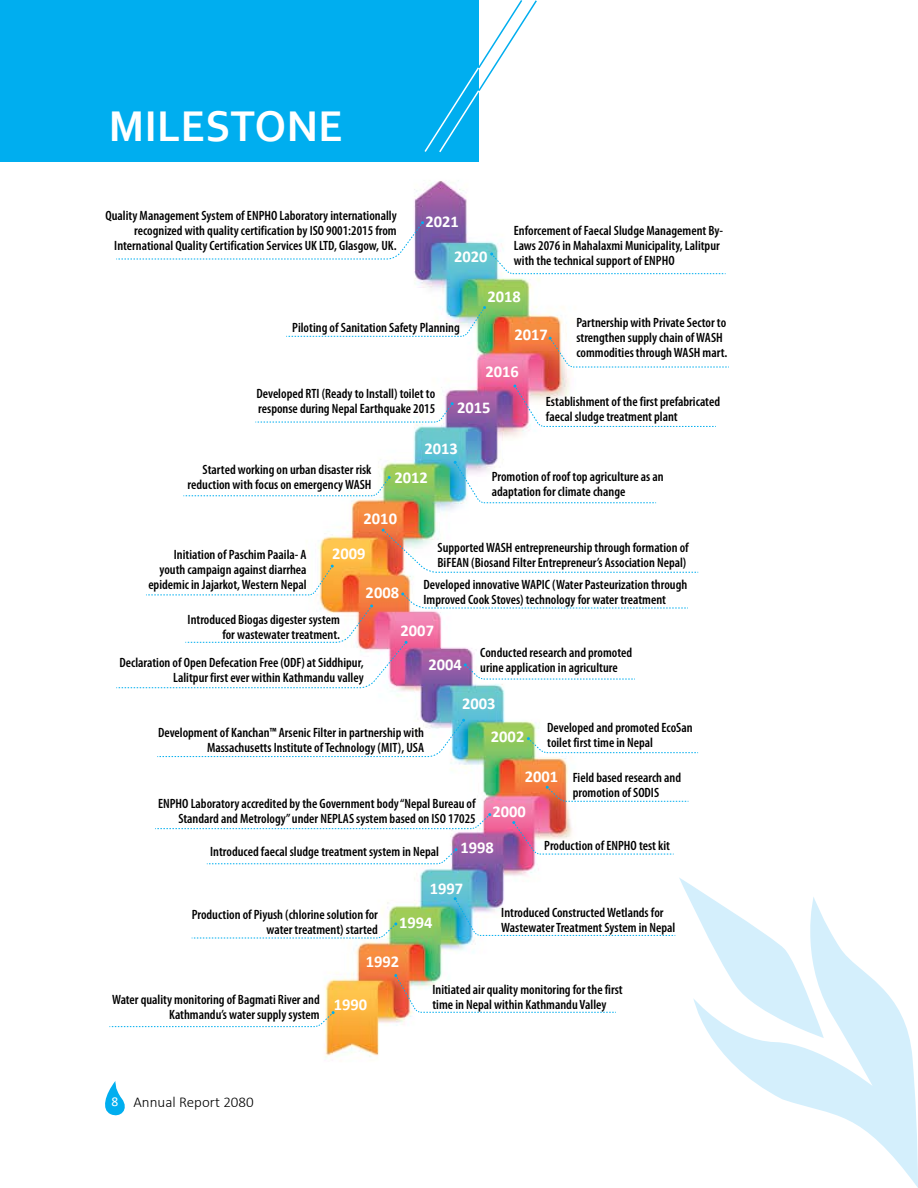
<style>
.page{position:relative;width:918px;height:1188px;background:#fff}
.page>*{position:absolute;margin:0;border:0;box-sizing:border-box;transform-origin:0 0}
.t1{font:700 45px "Corbel";letter-spacing:.015em;color:#fff;scale:.95 1}
.t2{font:700 16.5px "Calibri";color:#fff}
.t3{font:300 15px "Calibri";color:#000}
.t4{font:600 condensed 13.5px/15px "Myriad Pro";color:#000}
.s1{font-weight:400;font-size:13.5px;color:#fff}
</style>
<div class="page">
<svg style="left:105px;top:1081px;width:20px;height:35px"></svg>
<img style="left:116px;top:180px;width:610px;height:878px">
<svg style="left:693px;top:920px;width:225px;height:268px"></svg>
<hr style="left:917px;top:868px;width:1px;height:35px;background:#50b848">
<div style="left:0;top:0;width:479px;height:162px;background:#00aeef"></div>
<svg style="left:424px;top:0;width:113px;height:153px"></svg>
<svg style="left:157px;top:719px;width:308px;height:38px"></svg>
<svg style="left:116px;top:221px;width:308px;height:39px"></svg>
<svg style="left:255px;top:402px;width:199px;height:21px"></svg>
<svg style="left:183px;top:476px;width:208px;height:21px"></svg>
<svg style="left:549px;top:337px;width:180px;height:31px"></svg>
<svg style="left:116px;top:529px;width:583px;height:159px"></svg>
<svg style="left:206px;top:848px;width:252px;height:17px"></svg>
<svg style="left:154px;top:813px;width:337px;height:16px"></svg>
<svg style="left:527px;top:737px;width:172px;height:16px"></svg>
<svg style="left:546px;top:786px;width:143px;height:16px"></svg>
<svg style="left:286px;top:306px;width:200px;height:31px"></svg>
<svg style="left:490px;top:253px;width:236px;height:21px"></svg>
<svg style="left:513px;top:385px;width:204px;height:42px"></svg>
<svg style="left:454px;top:461px;width:203px;height:43px"></svg>
<svg style="left:512px;top:821px;width:162px;height:34px"></svg>
<svg style="left:109px;top:877px;width:715px;height:161px"></svg>
<h1 class="t1" style="left:109px;top:99px;width:248px">MILESTONE</h1>
<p class="t4" style="left:105px;top:208px;width:293px;text-align:right">Quality Management System of ENPHO Laboratory internationally recognized with quality certification by ISO 9001:2015 from<br>International Quality Certification Services UK LTD, Glasgow, UK.</p>
<p class="t2" style="left:426px;top:210px;width:35px">2021</p>
<p class="t2" style="left:454px;top:245px;width:35px">2020</p>
<p class="t4" style="left:514px;top:223px;width:211px">Enforcement of Faecal Sludge Management By-<br>Laws 2076 in Mahalaxmi Municipality, Lalitpur with the technical support of ENPHO</p>
<p class="t2" style="left:488px;top:285px;width:35px">2018</p>
<p class="t4" style="left:292px;top:319px;width:169px">Piloting of Sanitation Safety Planning</p>
<p class="t2" style="left:514px;top:323px;width:35px">2017</p>
<p class="t2" style="left:486px;top:360px;width:35px">2016</p>
<p class="t4" style="left:576px;top:315px;width:152px">Partnership with Private Sector to strengthen supply chain of WASH commodities through WASH mart.</p>
<p class="t4" style="left:256px;top:386px;width:180px">Developed RTI (Ready to Install) toilet to response during Nepal Earthquake 2015</p>
<p class="t2" style="left:457px;top:396px;width:35px">2015</p>
<p class="t2" style="left:424px;top:437px;width:35px">2013</p>
<p class="t4" style="left:546px;top:394px;width:176px">Establishment of the first prefabricated faecal sludge treatment plant</p>
<p class="t4" style="left:188px;top:462px;width:185px;text-align:right">Started working on urban disaster risk reduction with focus on emergency WASH</p>
<p class="t2" style="left:394px;top:466px;width:35px">2012</p>
<p class="t2" style="left:364px;top:506px;width:35px">2010</p>
<p class="t4" style="left:492px;top:469px;width:173px">Promotion of roof top agriculture as an adaptation for climate change</p>
<p class="t4" style="left:148px;top:546px;width:160px;text-align:right">Initiation of Paschim Paaila- A youth campaign against diarrhea epidemic in Jajarkot, Western Nepal</p>
<p class="t4" style="left:438px;top:540px;width:253px">Supported WASH entrepreneurship through formation of<br>BiFEAN (Biosand Filter Entrepreneur’s Association Nepal)</p>
<p class="t2" style="left:332px;top:542px;width:35px">2009</p>
<p class="t4" style="left:424px;top:576px;width:265px">Developed innovative WAPIC (Water Pasteurization through<br>Improved Cook Stoves) technology for water treatment</p>
<p class="t2" style="left:366px;top:581px;width:35px">2008</p>
<p class="t4" style="left:188px;top:612px;width:154px;text-align:right">Introduced Biogas digester system for wastewater treatment.</p>
<p class="t4" style="left:119px;top:654px;width:246px;text-align:right">Declaration of Open Defecation Free (ODF) at Siddhipur,<br>Lalitpur first ever within Kathmandu valley</p>
<p class="t2" style="left:401px;top:619px;width:35px">2007</p>
<p class="t2" style="left:429px;top:653px;width:35px">2004</p>
<p class="t4" style="left:480px;top:645px;width:153px">Conducted research and promoted urine application in agriculture</p>
<p class="t2" style="left:462px;top:692px;width:35px">2003</p>
<p class="t4" style="left:158px;top:724px;width:268px;text-align:right">Development of Kanchan™ Arsenic Filter in partnership with<br>Massachusetts Institute of Technology (MIT), USA</p>
<p class="t4" style="left:158px;top:796px;width:319px;text-align:right">ENPHO Laboratory accredited by the Government body “Nepal Bureau of<br>Standard and Metrology” under NEPLAS system based on ISO 17025</p>
<p class="t2" style="left:491px;top:725px;width:35px">2002</p>
<p class="t4" style="left:547px;top:720px;width:147px">Developed and promoted EcoSan toilet first time in Nepal</p>
<p class="t2" style="left:525px;top:765px;width:35px">2001</p>
<p class="t2" style="left:492px;top:800px;width:35px">2000</p>
<p class="t4" style="left:573px;top:769px;width:110px">Field based research and promotion of SODIS</p>
<p class="t4" style="left:210px;top:844px;width:230px">Introduced faecal sludge treatment system in Nepal</p>
<p class="t2" style="left:460px;top:836px;width:35px">1998</p>
<p class="t4" style="left:544px;top:837px;width:127px">Production of ENPHO test kit</p>
<p class="t4" style="left:192px;top:906px;width:188px;text-align:right">Production of Piyush (chlorine solution for water treatment) started</p>
<p class="t2" style="left:430px;top:876px;width:35px">1997</p>
<p class="t2" style="left:399px;top:911px;width:35px">1994</p>
<p class="t2" style="left:366px;top:950px;width:35px">1992</p>
<p class="t4" style="left:501px;top:905px;width:176px">Introduced Constructed Wetlands for<br>Wastewater Treatment System in Nepal</p>
<p class="t4" style="left:112px;top:991px;width:209px;text-align:right">Water quality monitoring of Bagmati River and<br>Kathmandu’s water supply system</p>
<p class="t2" style="left:334px;top:993px;width:35px">1990</p>
<p class="t3" style="left:112px;top:1093px;width:144px"><span class="s1">8</span> Annual Report 2080</p>
<p class="t4" style="left:432px;top:981px;width:192px">Initiated air quality monitoring for the first time in Nepal within Kathmandu Valley</p>
</div>
